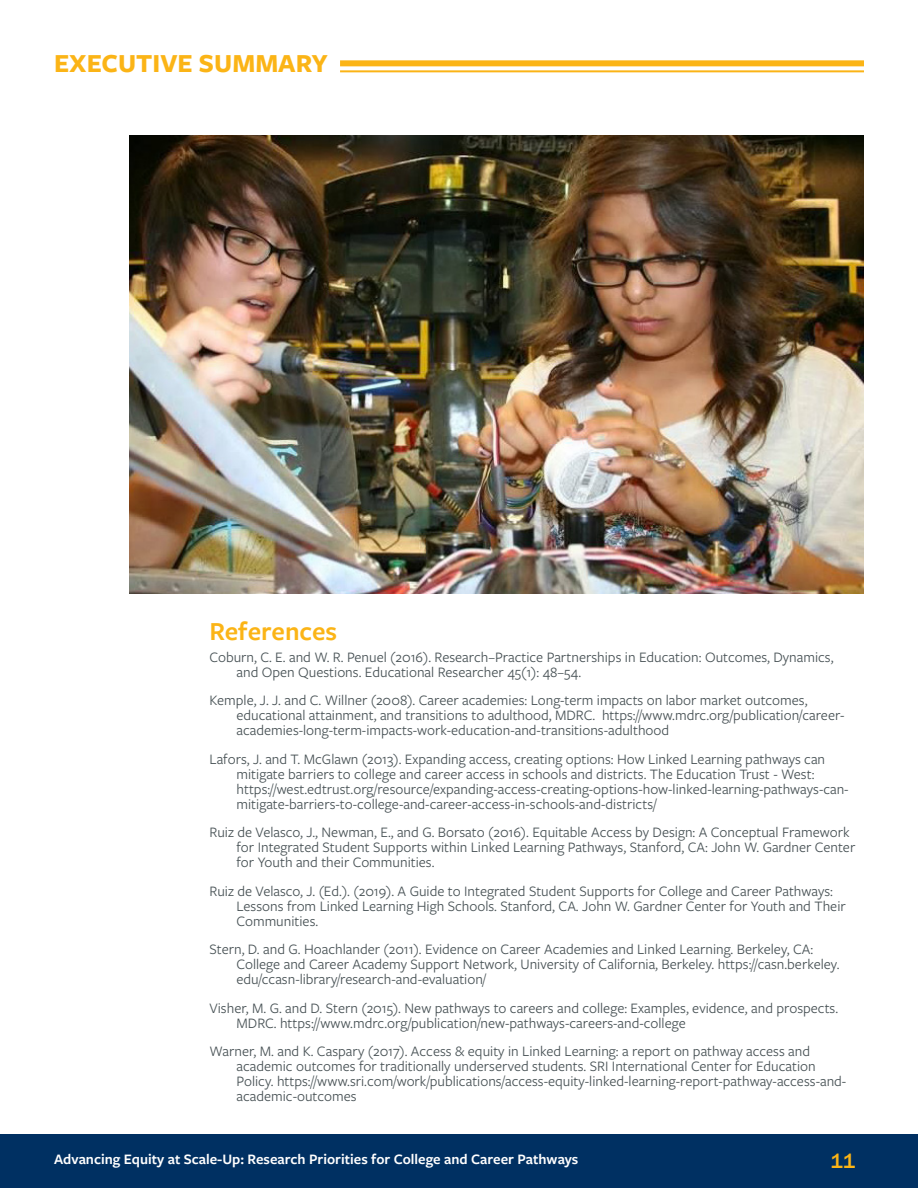
<style>
.page{position:relative;width:918px;height:1188px;background:#fff}
.page>*{position:absolute;margin:0;border:0;box-sizing:border-box;transform-origin:0 0}
.Header_Title_Yellow{font:700 27px "Freight Sans Pro";color:#fbb416}
.Sub-Header_Yellow{font:600 27px "Freight Sans Pro";color:#fbb416}
.t1{font:500 21px "Franklin Gothic";color:#fbb416}
.t2{font:15px/15px "Freight Sans Pro";color:#485255}
.t3{font:600 15px "Freight Sans Pro";color:#fff}
</style>
<div class="page">
<img style="left:130px;top:135px;width:734px;height:459px">
<div style="left:340px;top:60px;width:524px;height:6px;background:#fbb416"></div>
<hr style="left:340px;top:70px;width:524px;height:2px;background:#fbb416">
<div style="left:0;top:1134px;width:918px;height:54px;background:#003062"></div>
<p class="Header_Title_Yellow" style="left:54px;top:45px;width:275px">EXECUTIVE SUMMARY</p>
<p class="Sub-Header_Yellow" style="left:210px;top:613px;width:129px">References</p>
<p class="t2" style="left:237px;top:649px;width:599px;text-indent:-27px">Coburn, C. E. and W. R. Penuel (2016). Research–Practice Partnerships in Education: Outcomes, Dynamics, and Open Questions. Educational Researcher 45(1): 48–54.</p>
<p class="t2" style="left:237px;top:692px;width:609px;text-indent:-27px">Kemple, J. J. and C. Willner (2008). Career academies: Long-term impacts on labor market outcomes, educational attainment, and transitions to adulthood, MDRC. https://www.mdrc.org/publication/career&shy;academies-long-term-impacts-work-education-and-transitions-adulthood</p>
<p class="t2" style="left:237px;top:751px;width:614px;text-indent:-27px">Lafors, J. and T. McGlawn (2013). Expanding access, creating options: How Linked Learning pathways can mitigate barriers to college and career access in schools and districts. The Education Trust - West: https://west.edtrust.org/resource/expanding-access-creating-options-how-linked-learning-pathways-can&shy;mitigate-barriers-to-college-and-career-access-in-schools-and-districts/</p>
<p class="t2" style="left:237px;top:824px;width:620px;text-indent:-27px">Ruiz de Velasco, J., Newman, E., and G. Borsato (2016). Equitable Access by Design: A Conceptual Framework for Integrated Student Supports within Linked Learning Pathways, Stanford, CA: John W. Gardner Center for Youth and their Communities.</p>
<p class="t2" style="left:237px;top:883px;width:611px;text-indent:-27px">Ruiz de Velasco, J. (Ed.). (2019). A Guide to Integrated Student Supports for College and Career Pathways:<br>Lessons from Linked Learning High Schools. Stanford, CA. John W. Gardner Center for Youth and Their<br>Communities.</p>
<p class="t2" style="left:237px;top:941px;width:605px;text-indent:-27px">Stern, D. and G. Hoachlander (2011). Evidence on Career Academies and Linked Learning. Berkeley, CA:<br>College and Career Academy Support Network, University of California, Berkeley. https://casn.berkeley. edu/ccasn-library/research-and-evaluation/</p>
<p class="t2" style="left:237px;top:1000px;width:603px;text-indent:-27px">Visher, M. G. and D. Stern (2015). New pathways to careers and college: Examples, evidence, and prospects.<br>MDRC. https://www.mdrc.org/publication/new-pathways-careers-and-college</p>
<p class="t2" style="left:237px;top:1043px;width:611px;text-indent:-27px">Warner, M. and K. Caspary (2017). Access &amp; equity in Linked Learning: a report on pathway access and academic outcomes for traditionally underserved students. SRI International Center for Education Policy. https://www.sri.com/work/publications/access-equity-linked-learning-report-pathway-access-and&shy;academic-outcomes</p>
<p class="t3" style="left:54px;top:1148px;width:526px">Advancing Equity at Scale-Up: Resea ch Pri ities for College and Career Pathw ys</p>
<p class="t3" style="left:197px;top:1148px;width:526px">Research Priorities for College and Career Pathways: Advancing Equity at Scale-Up</p>
<p class="t1" style="left:830px;top:1148px;width:26px">11</p>
</div>
